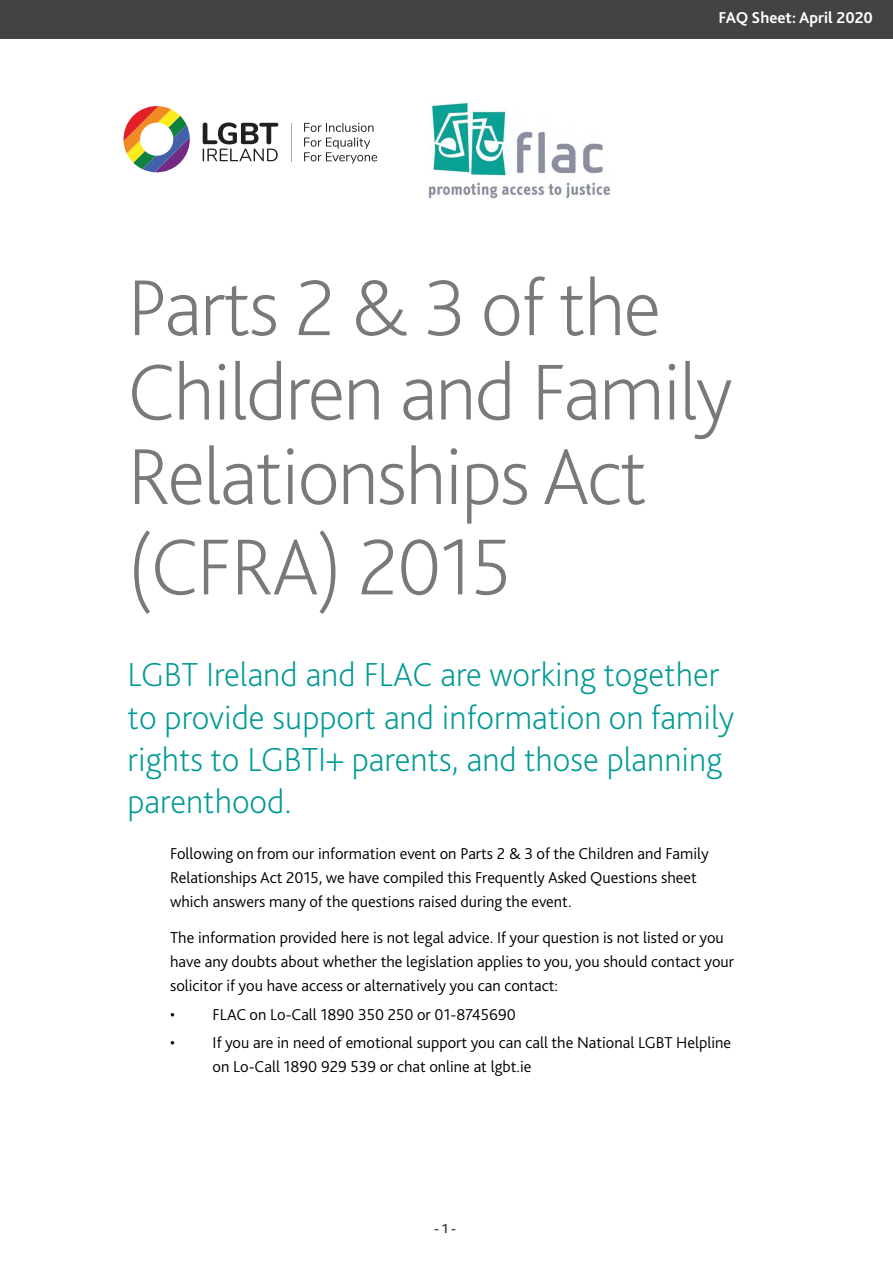
<style>
.page{position:relative;width:893px;height:1263px;background:#fff}
.page>*{position:absolute;margin:0;border:0;box-sizing:border-box;transform-origin:0 0}
.t1{font:200 82.8px/86.4px "Bliss 2";letter-spacing:-.02em;color:#797979}
.t2{font:200 34.8px/42.5px "Bliss 2";color:#009a95}
.t3{font:300 16.5px/24px "Bliss 2";color:#000}
.t4{font:700 16.5px "Bliss 2";color:#fff}
.t5{font:700 13.5px "Bliss 2";color:#434343}
</style>
<div class="page">
<div style="left:0;top:0;width:893px;height:39px;background:#434343"></div>
<svg style="left:304px;top:123px;width:69px;height:9px"></svg>
<svg style="left:304px;top:138px;width:73px;height:26px"></svg>
<svg style="left:203px;top:122px;width:75px;height:39px"></svg>
<hr style="left:291px;top:123px;width:1px;height:39px;background:#a7a9ab">
<svg style="left:123px;top:106px;width:67px;height:67px"></svg>
<img style="left:429px;top:102px;width:181px;height:97px">
<p class="t4" style="left:719px;top:8px;width:156px">FAQ Sheet: April 2020</p>
<h1 class="t1" style="left:128px;top:262px;width:606px">Parts 2 &amp; 3 of the<br>Children and Family<br>Relationships Act (CFRA) 2015</h1>
<h2 class="t2" style="left:128px;top:652px;width:608px">LGBT Ireland and FLAC are working together to provide support and information on family rights to LGBTI+ parents, and those planning parenthood.</h2>
<p class="t3" style="left:170px;top:841px;width:540px">Following on from our information event on Parts 2 &amp; 3 of the Children and Family<br>Relationships Act 2015, we have compiled this Frequently Asked Questions sheet which answers many of the questions raised during the event.</p>
<p class="t3" style="left:170px;top:925px;width:566px">The information provided here is not legal advice. If your question is not listed or you have any doubts about whether the legislation applies to you, you should contact your solicitor if you have access or alternatively you can contact:</p>
<p class="t3" style="left:170px;top:1002px;width:347px">• FLAC on Lo-Call 1890 350 250 or 01-8745690</p>
<p class="t3" style="left:213px;top:1030px;width:520px;text-indent:-43px">• If you are in need of emotional support you can call the National LGBT Helpline on Lo-Call 1890 929 539 or chat online at lgbt.ie</p>
<p class="t5" style="left:434px;top:1220px;width:23px">- 1 -</p>
</div>
